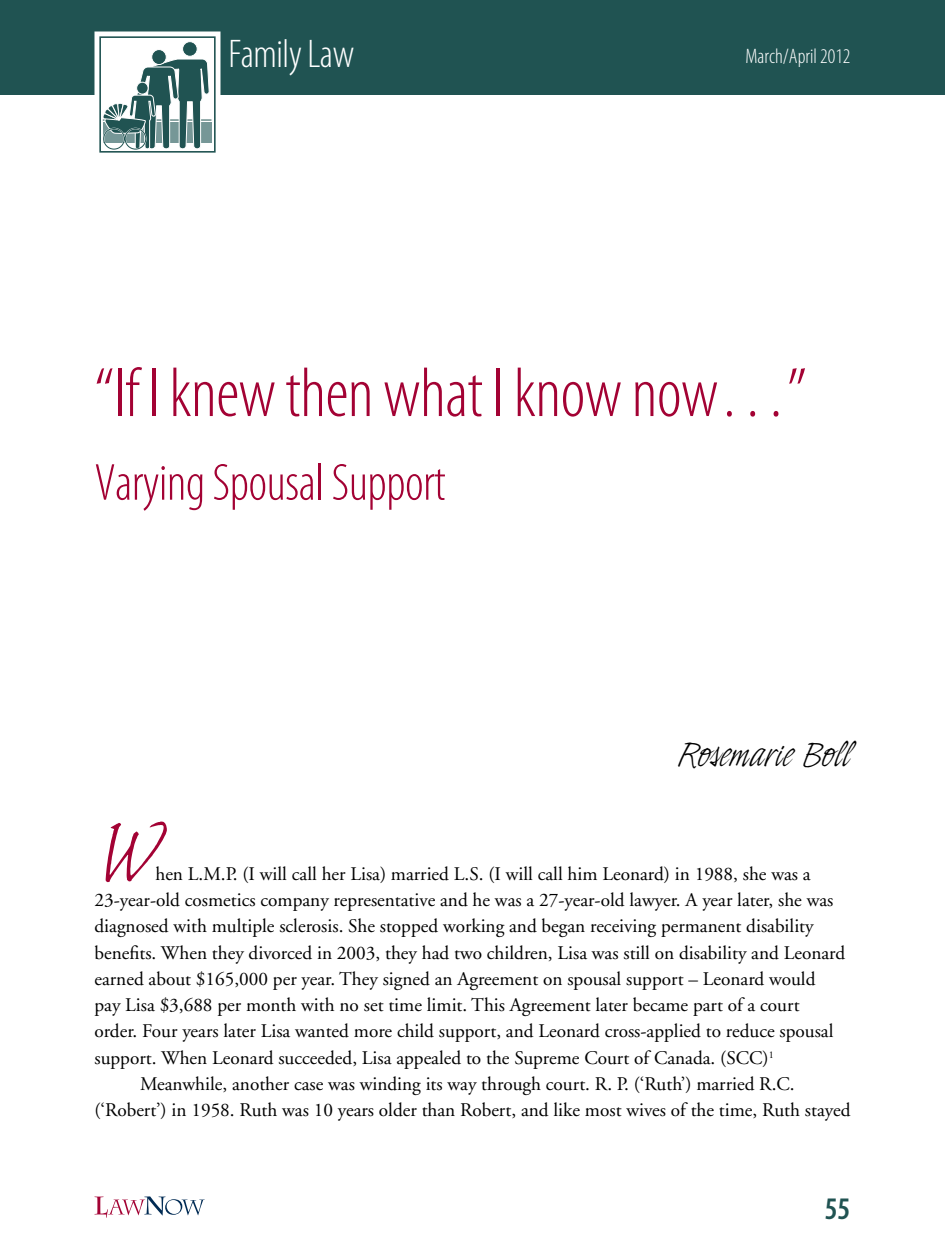
<style>
.page{position:relative;width:945px;height:1260px;background:#fff}
.page>*{position:absolute;margin:0;border:0;box-sizing:border-box;transform-origin:0 0}
.t1{font:96.25px "OPTI Ingram Five";color:#a30234}
.t2{font:300 condensed 70px "Myriad Pro";letter-spacing:-.01em;color:#a30234}
.t3{font:300 condensed 52.5px "Myriad Pro";letter-spacing:-.01em;color:#a30234}
.t4{font:300 condensed 40.25px "Myriad Pro";letter-spacing:-.01em;color:#fff}
.t5{font:38.5px "OPTI Ingram Five";color:#000}
.t6{font:600 condensed 31.5px "Myriad Pro";color:#205352}
.t7{font:300 condensed 21px "Myriad Pro";color:#fff}
.t8{font:19.25px "Adobe Garamond";color:#000}
</style>
<div class="page">
<div style="left:0;top:0;width:945px;height:94px;background:#205352"></div>
<svg style="left:94px;top:1196px;width:111px;height:22px"></svg>
<div style="left:95px;top:32px;width:125px;height:125px;background:#fff"></div>
<hr style="left:103px;top:120px;width:108px;height:1px;background:#205352">
<div style="left:99px;top:36px;width:117px;height:117px;border:2px solid #205352"></div>
<svg style="left:102px;top:41px;width:108px;height:110px"></svg>
<h3 class="t4" style="left:228px;top:29px;width:127px">Family Law</h3>
<p class="t7" style="left:745px;top:44px;width:107px">March/April 2012</p>
<h2 class="t2" style="left:94px;top:352px;width:714px">“If I knew then what I know now…”</h2>
<h3 class="t3" style="left:94px;top:451px;width:353px">Varying Spousal Support</h3>
<h3 class="t5" style="left:677px;top:736px;width:175px">Rosemarie Boll</h3>
<h1 class="t1" style="left:94px;top:805px;width:62px">W</h1>
<p class="t8" style="left:155px;top:863px;width:657px">hen L.M.P. (I will call her Lisa) married L.S. (I will call him Leonard) in 1988, she was a</p>
<p class="t8" style="left:94px;top:890px;width:740px">23-year-old cosmetics company representative and he was a 27-year-old lawyer. A year later, she was</p>
<p class="t8" style="left:94px;top:916px;width:721px">diagnosed with multiple sclerosis. She stopped working and began receiving permanent disability</p>
<p class="t8" style="left:94px;top:942px;width:752px">benefits. When they divorced in 2003, they had two children, Lisa was still on disability and Leonard</p>
<p class="t8" style="left:94px;top:969px;width:723px">earned about $165,000 per year. They signed an Agreement on spousal support – Leonard would</p>
<p class="t8" style="left:94px;top:995px;width:707px">pay Lisa $3,688 per month with no set time limit. This Agreement later became part of a court</p>
<p class="t8" style="left:94px;top:1021px;width:740px">order. Four years later Lisa wanted more child support, and Leonard cross-applied to reduce spousal</p>
<p class="t8" style="left:94px;top:1047px;width:681px">support. When Leonard succeeded, Lisa appealed to the Supreme Court of Canada. (SCC)<sup>1</sup></p>
<p class="t8" style="left:140px;top:1073px;width:656px">Meanwhile, another case was winding its way through court. R. P. (‘Ruth’) married R.C.</p>
<p class="t8" style="left:94px;top:1100px;width:758px">(‘Robert’) in 1958. Ruth was 10 years older than Robert, and like most wives of the time, Ruth stayed</p>
<h3 class="t6" style="left:825px;top:1189px;width:27px">55</h3>
</div>
